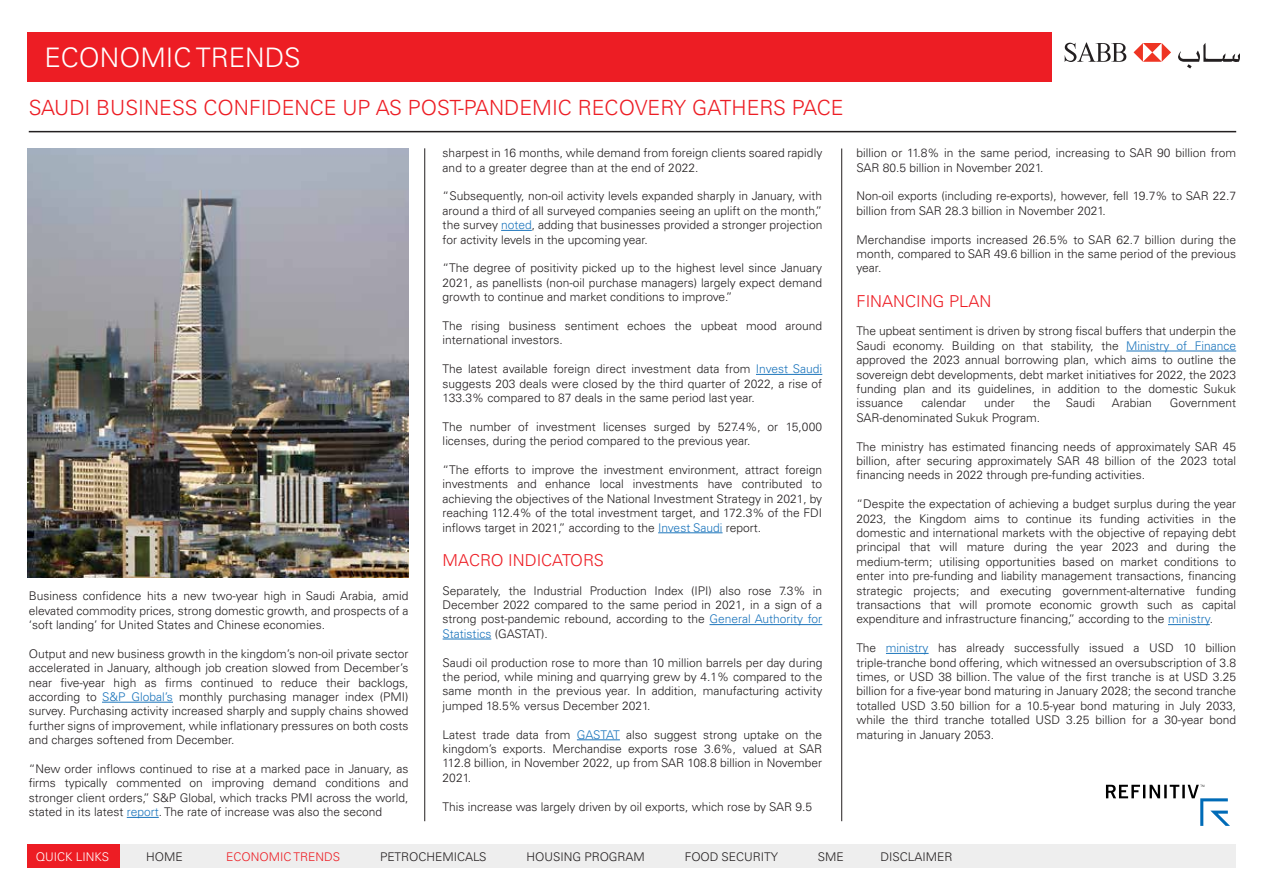
<style>
.page{position:relative;width:1263px;height:893px;background:#fff}
.page>*{position:absolute;margin:0;border:0;box-sizing:border-box;transform-origin:0 0}
.t1{font:300 27px "Univers LT Pro 45";color:#fff}
.t2{font:300 21px "Univers LT Pro 45";color:#ed1d24}
.t3{font:300 16.5px "Univers LT Pro 45";color:#ed1d24}
.t4{font:300 12px/14.4px "Univers LT Pro 45";color:#231f20;text-align:justify}
.t5{font:300 12px "Univers LT Pro 45";color:#ed1d24}
.t6{font:300 12px "Univers LT Pro 45";color:#fff}
.s1{color:#1c75bc}
</style>
<div class="page">
<div style="left:27px;top:33px;width:1025px;height:49px;background:#ed1d24"></div>
<hr style="left:102px;top:702px;width:71px;height:1px;background:#1c75bc">
<hr style="left:127px;top:817px;width:32px;height:1px;background:#1c75bc">
<hr style="left:424px;top:148px;width:1px;height:673px;background:#231f20">
<hr style="left:841px;top:149px;width:1px;height:672px;background:#231f20">
<div style="left:27px;top:845px;width:1209px;height:23px;background:#eee"></div>
<div style="left:27px;top:845px;width:92px;height:23px;background:#ed1d24"></div>
<hr style="left:501px;top:230px;width:31px;height:1px;background:#1c75bc">
<hr style="left:756px;top:374px;width:66px;height:1px;background:#1c75bc">
<hr style="left:658px;top:532px;width:64px;height:1px;background:#1c75bc">
<hr style="left:709px;top:624px;width:113px;height:1px;background:#1c75bc">
<hr style="left:443px;top:639px;width:48px;height:1px;background:#1c75bc">
<hr style="left:577px;top:739px;width:43px;height:1px;background:#1c75bc">
<hr style="left:1126px;top:351px;width:110px;height:1px;background:#1c75bc">
<hr style="left:1168px;top:624px;width:42px;height:1px;background:#1c75bc">
<hr style="left:886px;top:653px;width:43px;height:1px;background:#1c75bc">
<hr style="left:29px;top:131px;width:1207px;height:1px;background:#231f20">
<svg style="left:1133px;top:43px;width:38px;height:19px"></svg>
<svg style="left:1065px;top:42px;width:61px;height:20px"></svg>
<svg style="left:1178px;top:43px;width:62px;height:25px"></svg>
<svg style="left:1106px;top:785px;width:124px;height:41px"></svg>
<img style="left:27px;top:149px;width:381px;height:428px">
<h1 class="t1" style="left:44px;top:40px;width:258px">ECONOMIC TRENDS</h1>
<h2 class="t2" style="left:29px;top:94px;width:816px">SAUDI BUSINESS CONFIDENCE UP AS POST-PANDEMIC RECOVERY GATHERS PACE</h2>
<p class="t4" style="left:856px;top:145px;width:381px">billion or 11.8% in the same period, increasing to SAR 90 billion from<br>SAR 80.5 billion in November 2021.</p>
<p class="t4" style="left:856px;top:189px;width:381px">Non-oil exports (including re-exports), however, fell 19.7% to SAR 22.7 billion from SAR 28.3 billion in November 2021.</p>
<p class="t4" style="left:856px;top:232px;width:381px">Merchandise imports increased 26.5% to SAR 62.7 billion during the month, compared to SAR 49.6 billion in the same period of the previous year.</p>
<h3 class="t3" style="left:856px;top:290px;width:136px">FINANCING PLAN</h3>
<p class="t4" style="left:856px;top:324px;width:381px">The upbeat sentiment is driven by strong fiscal buffers that underpin the Saudi economy. Building on that stability, the <span class="s1">Ministry of Finance </span>approved the 2023 annual borrowing plan, which aims to outline the sovereign debt developments, debt market initiatives for 2022, the 2023 funding plan and its guidelines, in addition to the domestic Sukuk issuance</p>
<p class="t4" style="left:443px;top:145px;width:381px">sharpest in 16 months, while demand from foreign clients soared rapidly and to a greater degree than at the end of 2022.</p>
<p class="t4" style="left:443px;top:189px;width:381px">“Subsequently, non-oil activity levels expanded sharply in January, with around a third of all surveyed companies seeing an uplift on the month,” the survey <span class="s1">noted</span>, adding that businesses provided a stronger projection for activity levels in the upcoming year.</p>
<p class="t4" style="left:443px;top:261px;width:381px">“The degree of positivity picked up to the highest level since January 2021, as panellists (non-oil purchase managers) largely expect demand growth to continue and market conditions to improve.”</p>
<p class="t4" style="left:443px;top:318px;width:381px">The rising business sentiment echoes the upbeat mood around international investors.</p>
<p class="t4" style="left:443px;top:361px;width:381px">The latest available foreign direct investment data from <span class="s1">Invest Saudi </span>suggests 203 deals were closed by the third quarter of 2022, a rise of 133.3% compared to 87 deals in the same period last year.</p>
<p class="t4" style="left:443px;top:419px;width:381px">The number of investment licenses surged by 527.4%, or 15,000 licenses, during the period compared to the previous year.</p>
<p class="t4" style="left:443px;top:462px;width:381px">“The efforts to improve the investment environment, attract foreign investments and enhance local investments have contributed to achieving the objectives of the National Investment Strategy in 2021, by reaching 112.4% of the total investment target, and 172.3% of the FDI inflows target in 2021,” according to the <span class="s1">Invest Saudi</span> report.</p>
<h3 class="t3" style="left:443px;top:549px;width:163px">MACRO INDICATORS</h3>
<p class="t4" style="left:443px;top:583px;width:381px">Separately, the Industrial Production Index (IPI) also rose 7.3% in December 2022 compared to the same period in 2021, in a sign of a strong post-pandemic rebound, according to the <span class="s1">General Authority for Statistics</span> (GASTAT).</p>
<p class="t4" style="left:443px;top:655px;width:381px">Saudi oil production rose to more than 10 million barrels per day during the period, while mining and quarrying grew by 4.1% compared to the same month in the previous year. In addition, manufacturing activity jumped 18.5% versus December 2021.</p>
<p class="t4" style="left:443px;top:727px;width:381px">Latest trade data from <span class="s1">GASTAT</span> also suggest strong uptake on the kingdom’s exports. Merchandise exports rose 3.6%, valued at SAR 112.8 billion, in November 2022, up from SAR 108.8 billion in November 2021.</p>
<p class="t4" style="left:443px;top:799px;width:371px">This increase was largely driven by oil exports, which rose by SAR 9.5</p>
<p class="t4" style="left:921px;top:396px;width:46px">calendar</p>
<p class="t4" style="left:984px;top:396px;width:32px">under</p>
<p class="t4" style="left:1033px;top:396px;width:19px">the</p>
<p class="t4" style="left:1066px;top:396px;width:31px">Saudi</p>
<p class="t4" style="left:1112px;top:396px;width:42px">Arabian</p>
<p class="t4" style="left:1170px;top:396px;width:68px">Government</p>
<p class="t4" style="left:856px;top:410px;width:185px">SAR-denominated Sukuk Program.</p>
<p class="t4" style="left:856px;top:439px;width:381px">The ministry has estimated financing needs of approximately SAR 45 billion, after securing approximately SAR 48 billion of the 2023 total financing needs in 2022 through pre-funding activities.</p>
<p class="t4" style="left:856px;top:496px;width:381px">“Despite the expectation of achieving a budget surplus during the year 2023, the Kingdom aims to continue its funding activities in the domestic and international markets with the objective of repaying debt principal that will mature during the year 2023 and during the medium-term; utilising opportunities based on market conditions to enter into pre-funding and liability management transactions, financing strategic projects; and executing government-alternative funding transactions that will promote economic growth such as capital expenditure and infrastructure financing,” according to the <span class="s1">ministry</span>.</p>
<p class="t4" style="left:856px;top:640px;width:381px">The <span class="s1">ministry</span> has already successfully issued a USD 10 billion triple-tranche bond offering, which witnessed an oversubscription of 3.8 times, or USD 38 billion. The value of the first tranche is at USD 3.25 billion for a five-year bond maturing in January 2028; the second tranche totalled USD 3.50 billion for a 10.5-year bond maturing in July 2033, while the third tranche totalled USD 3.25 billion for a 30-year bond maturing in January 2053.</p>
<p class="t4" style="left:29px;top:588px;width:381px">Business confidence hits a new two-year high in Saudi Arabia, amid elevated commodity prices, strong domestic growth, and prospects of a ‘soft landing’ for United States and Chinese economies.</p>
<p class="t4" style="left:29px;top:646px;width:381px">Output and new business growth in the kingdom’s non-oil private sector accelerated in January, although job creation slowed from December’s near five-year high as firms continued to reduce their backlogs, according to <span class="s1">S&amp;P Global’s</span> monthly purchasing manager index (PMI) survey. Purchasing activity increased sharply and supply chains showed further signs of improvement, while inflationary pressures on both costs and charges softened from December.</p>
<p class="t4" style="left:29px;top:761px;width:381px">“New order inflows continued to rise at a marked pace in January, as firms typically commented on improving demand conditions and stronger client orders,” S&amp;P Global, which tracks PMI across the world, stated in its latest <span class="s1">report</span>. The rate of increase was also the second</p>
<p class="t6" style="left:36px;top:849px;width:75px">QUICK LINKS</p>
<p class="t4" style="left:146px;top:849px;width:38px">HOME</p>
<p class="t5" style="left:226px;top:849px;width:115px">ECONOMIC TRENDS</p>
<p class="t4" style="left:380px;top:849px;width:108px">PETROCHEMICALS</p>
<p class="t4" style="left:527px;top:849px;width:120px">HOUSING PROGRAM</p>
<p class="t4" style="left:685px;top:849px;width:95px">FOOD SECURITY</p>
<p class="t4" style="left:818px;top:849px;width:27px">SME</p>
<p class="t4" style="left:880px;top:849px;width:74px">DISCLAIMER</p>
</div>
